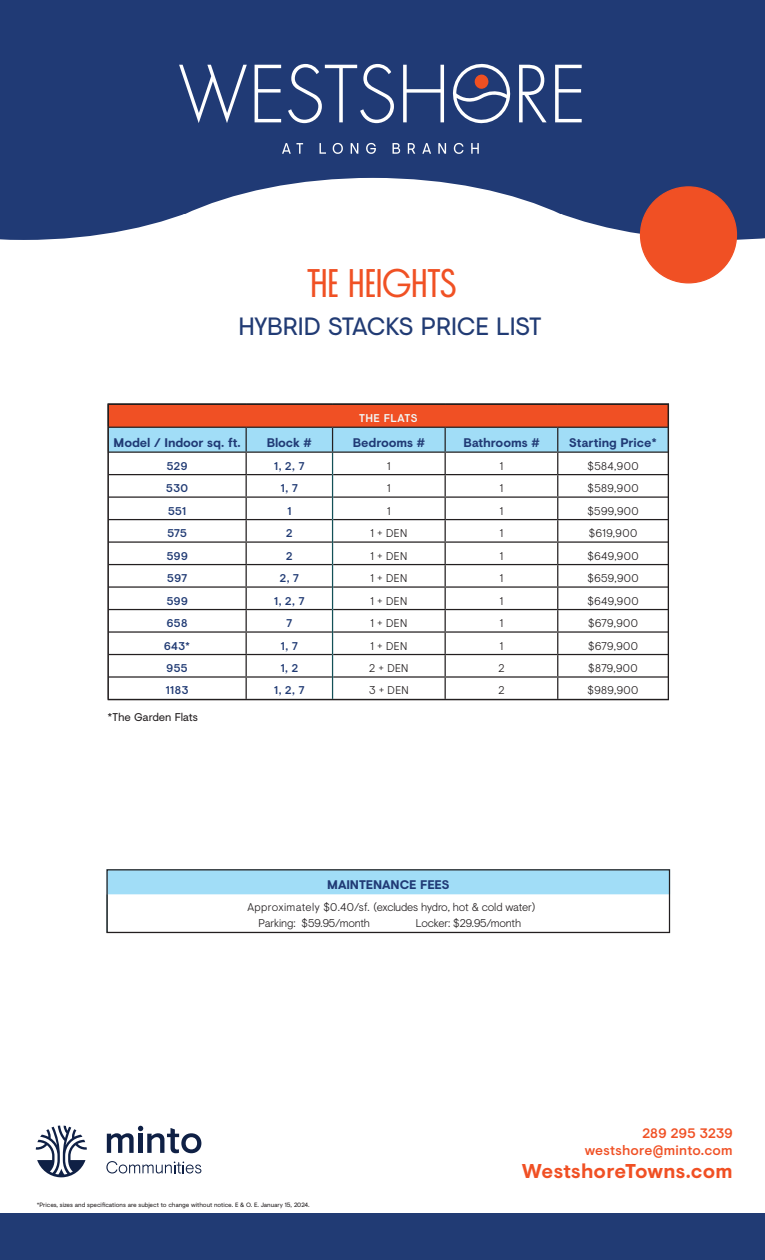
<style>
.page{position:relative;width:765px;height:1260px;background:#fff}
.page>*{position:absolute;margin:0;border:0;box-sizing:border-box;transform-origin:0 0}
.t1{font:37.5px "Inbox";color:#f05124}
.t2{font:25px "Visuelt";letter-spacing:-.005em;color:#213b74}
.t3{font:700 20px "Visuelt";letter-spacing:.01em;color:#f05024}
.t4{font:500 13.75px "Visuelt";letter-spacing:.02em;color:#f05024}
.t5{font:700 12.5px "Visuelt";letter-spacing:-.005em;color:#203a75}
.t6{font:300 11.25px "Visuelt";letter-spacing:.025em;color:#231f20}
.t7{font:500 11.25px "Visuelt";letter-spacing:.04em;color:#213b74}
.t8{font:300 11.25px "Visuelt";letter-spacing:-.01em;color:#231f20}
.t9{font:300 11.25px "Visuelt";letter-spacing:-.015em;color:#231f20}
.t10{font:300 11.25px "Visuelt";letter-spacing:-.02em;color:#231f20}
.t11{font:11.25px "Visuelt";letter-spacing:-.01em;color:#231f20}
.t12{font:500 11.25px "Visuelt";letter-spacing:.03em;color:#f0f9f9}
.t13{font:6.25px "Visuelt";letter-spacing:-.01em;color:#231f20}
</style>
<div class="page">
<div style="left:0;top:0;width:184px;height:240px;background:#203a75"></div>
<div style="left:562px;top:0;width:203px;height:240px;background:#203a75"></div>
<div style="left:99px;top:0;width:564px;height:214px;background:#203a75"></div>
<div style="left:104px;top:178px;width:538px;height:254px;background:#fff;border-radius:50%"></div>
<svg style="left:282px;top:143px;width:197px;height:11px"></svg>
<svg style="left:519px;top:65px;width:28px;height:57px"></svg>
<svg style="left:555px;top:65px;width:27px;height:57px"></svg>
<svg style="left:403px;top:65px;width:41px;height:57px"></svg>
<svg style="left:255px;top:65px;width:26px;height:57px"></svg>
<svg style="left:288px;top:64px;width:106px;height:59px"></svg>
<svg style="left:179px;top:65px;width:68px;height:58px"></svg>
<svg style="left:453px;top:64px;width:58px;height:60px"></svg>
<div style="left:641px;top:187px;width:95px;height:96px;background:#f05024;border-radius:50%"></div>
<div style="left:0;top:1214px;width:765px;height:46px;background:#213b74"></div>
<svg style="left:110px;top:406px;width:557px;height:292px"></svg>
<div style="left:108px;top:404px;width:561px;height:296px;border:1px solid #231f20"></div>
<svg style="left:36px;top:1126px;width:51px;height:51px"></svg>
<svg style="left:106px;top:1161px;width:95px;height:13px"></svg>
<svg style="left:107px;top:1126px;width:94px;height:27px"></svg>
<div style="left:107px;top:870px;width:563px;height:24px;background:#a1ddf7"></div>
<div style="left:106px;top:869px;width:564px;height:64px;border:1px solid #231f20"></div>
<p class="t1" style="left:307px;top:260px;width:150px">THE HEIGHTS</p>
<p class="t2" style="left:239px;top:308px;width:305px">HYBRID STACKS PRICE LIST</p>
<p class="t12" style="left:359px;top:410px;width:60px">THE FLATS</p>
<p class="t5" style="left:114px;top:433px;width:129px">Model / Indoor sq. ft.</p>
<p class="t5" style="left:267px;top:433px;width:47px">Block #</p>
<p class="t5" style="left:353px;top:433px;width:74px">Bedrooms #</p>
<p class="t5" style="left:463px;top:433px;width:78px">Bathrooms #</p>
<p class="t5" style="left:569px;top:433px;width:89px">Starting Price*</p>
<p class="t7" style="left:167px;top:458px;width:22px">529</p>
<p class="t7" style="left:274px;top:458px;width:32px">1, 2, 7</p>
<p class="t6" style="left:387px;top:458px;width:5px">1</p>
<p class="t6" style="left:500px;top:458px;width:5px">1</p>
<p class="t6" style="left:588px;top:458px;width:53px">$584,900</p>
<p class="t7" style="left:166px;top:480px;width:23px">530</p>
<p class="t7" style="left:281px;top:480px;width:18px">1, 7</p>
<p class="t6" style="left:387px;top:480px;width:5px">1</p>
<p class="t6" style="left:500px;top:480px;width:5px">1</p>
<p class="t6" style="left:588px;top:480px;width:52px">$589,900</p>
<p class="t7" style="left:168px;top:502px;width:20px">551</p>
<p class="t7" style="left:287px;top:502px;width:6px">1</p>
<p class="t6" style="left:387px;top:503px;width:5px">1</p>
<p class="t6" style="left:500px;top:503px;width:5px">1</p>
<p class="t6" style="left:587px;top:503px;width:53px">$599,900</p>
<p class="t7" style="left:167px;top:525px;width:21px">575</p>
<p class="t7" style="left:286px;top:525px;width:8px">2</p>
<p class="t6" style="left:371px;top:525px;width:38px">1 + DEN</p>
<p class="t6" style="left:500px;top:525px;width:5px">1</p>
<p class="t6" style="left:589px;top:525px;width:50px">$619,900</p>
<p class="t7" style="left:167px;top:547px;width:22px">599</p>
<p class="t7" style="left:286px;top:547px;width:8px">2</p>
<p class="t6" style="left:371px;top:548px;width:38px">1 + DEN</p>
<p class="t6" style="left:500px;top:548px;width:5px">1</p>
<p class="t6" style="left:587px;top:548px;width:53px">$649,900</p>
<p class="t7" style="left:167px;top:570px;width:21px">597</p>
<p class="t7" style="left:280px;top:570px;width:21px">2, 7</p>
<p class="t6" style="left:371px;top:570px;width:38px">1 + DEN</p>
<p class="t6" style="left:500px;top:570px;width:5px">1</p>
<p class="t6" style="left:587px;top:570px;width:53px">$659,900</p>
<p class="t7" style="left:167px;top:592px;width:22px">599</p>
<p class="t7" style="left:274px;top:592px;width:32px">1, 2, 7</p>
<p class="t6" style="left:371px;top:593px;width:38px">1 + DEN</p>
<p class="t6" style="left:500px;top:593px;width:5px">1</p>
<p class="t6" style="left:587px;top:593px;width:53px">$649,900</p>
<p class="t7" style="left:167px;top:615px;width:22px">658</p>
<p class="t7" style="left:287px;top:615px;width:7px">7</p>
<p class="t6" style="left:371px;top:615px;width:38px">1 + DEN</p>
<p class="t6" style="left:500px;top:615px;width:5px">1</p>
<p class="t6" style="left:588px;top:615px;width:52px">$679,900</p>
<p class="t7" style="left:164px;top:637px;width:28px">643*</p>
<p class="t7" style="left:281px;top:637px;width:18px">1, 7</p>
<p class="t6" style="left:371px;top:637px;width:38px">1 + DEN</p>
<p class="t6" style="left:500px;top:637px;width:5px">1</p>
<p class="t6" style="left:588px;top:637px;width:52px">$679,900</p>
<p class="t7" style="left:167px;top:660px;width:23px">955</p>
<p class="t7" style="left:281px;top:660px;width:19px">1, 2</p>
<p class="t6" style="left:369px;top:660px;width:41px">2 + DEN</p>
<p class="t6" style="left:498px;top:660px;width:8px">2</p>
<p class="t6" style="left:588px;top:660px;width:51px">$879,900</p>
<p class="t7" style="left:166px;top:682px;width:24px">1183</p>
<p class="t7" style="left:274px;top:682px;width:32px">1, 2, 7</p>
<p class="t6" style="left:369px;top:682px;width:41px">3 + DEN</p>
<p class="t6" style="left:498px;top:682px;width:8px">2</p>
<p class="t6" style="left:588px;top:682px;width:52px">$989,900</p>
<p class="t11" style="left:108px;top:710px;width:92px">*The Garden Flats</p>
<p class="t5" style="left:327px;top:875px;width:124px">MAINTENANCE FEES</p>
<p class="t8" style="left:248px;top:899px;width:289px">Approximately $0.40/sf. (excludes hydro, hot &amp; cold water)</p>
<p class="t9" style="left:258px;top:915px;width:113px">Parking: $59.95/month</p>
<p class="t10" style="left:416px;top:915px;width:107px">Locker: $29.95/month</p>
<p class="t4" style="left:642px;top:1123px;width:92px">289 295 3239</p>
<p class="t4" style="left:585px;top:1141px;width:149px">westshore@minto.com</p>
<p class="t3" style="left:522px;top:1156px;width:212px">WestshoreTowns.com</p>
<p class="t13" style="left:37px;top:1200px;width:274px">*Prices, sizes and specifications are subject to change without notice. E &amp; O. E. January 15, 2024.</p>
</div>
